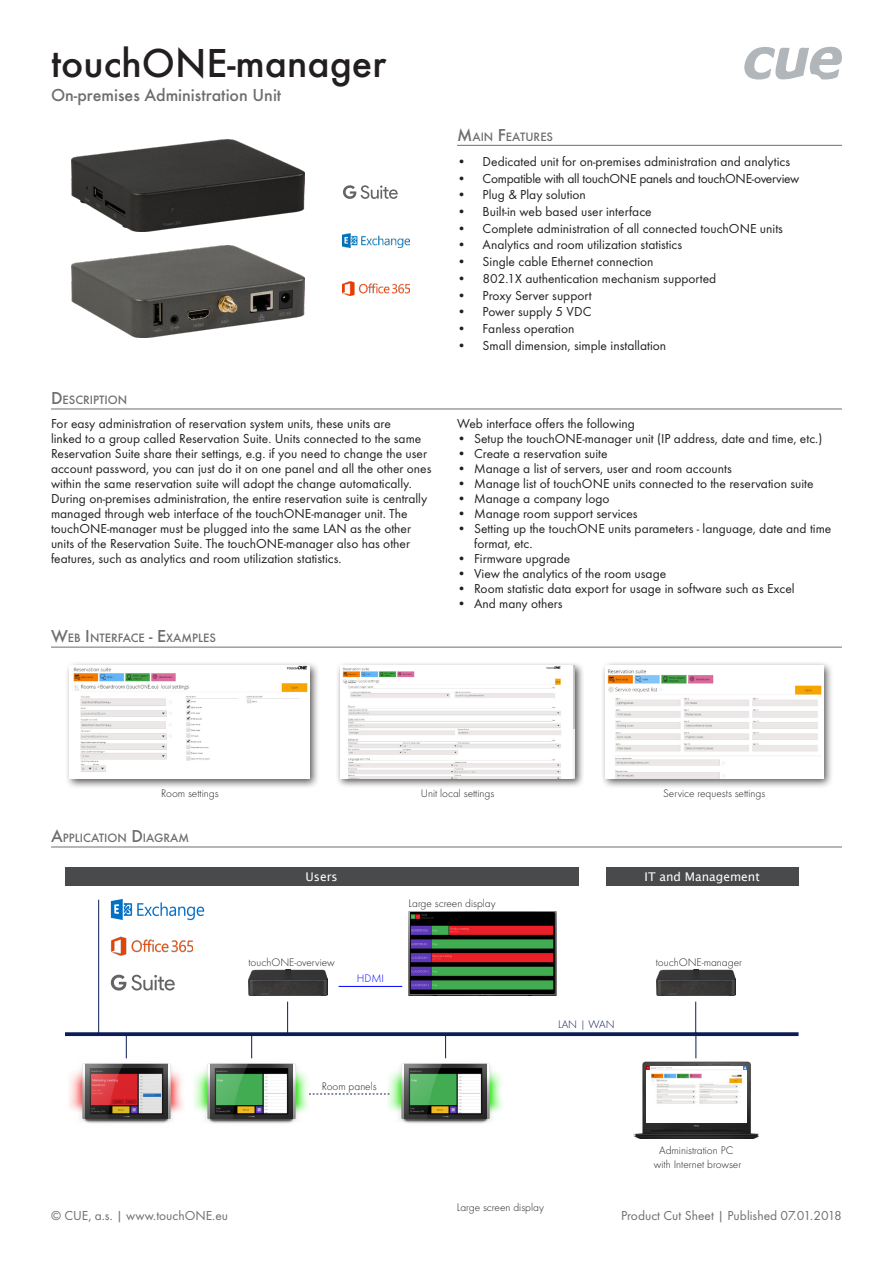
<style>
.page{position:relative;width:893px;height:1263px;background:#fff}
.page>*{position:absolute;margin:0;border:0;box-sizing:border-box;transform-origin:0 0}
.t1{font:500 42px "Futura TOT";color:#231f20}
.t2{font:500 18px "Futura TOT";color:#6e6e6e}
.Text_Normal{font:13.5px/15px "Futura TOT";color:#231f20}
.t3{font:13.5px "Futura TOT";color:#6e6e6e}
.Text_Normal-2{font:13.5px "Futura TOT";letter-spacing:-.02em;color:#231f20}
.Section{font:500 12.6px "Futura TOT";color:#6e6e6e}
.Callout{font:12px "Lucida Sans Unicode";color:#fff}
.Callout-2{font:11.4px "Futura TOT Ligh";color:#231f20}
.Callout-3{font:11.4px "Futura TOT Ligh";color:#0b1e54}
.Callout-4{font:11.4px "Futura TOT Ligh";color:#00f}
.s1{font-size:18px}
</style>
<div class="page">
<svg style="left:744px;top:47px;width:98px;height:33px"></svg>
<hr style="left:457px;top:145px;width:385px;height:1px;background:#6e6e6e">
<hr style="left:51px;top:409px;width:791px;height:1px;background:#6e6e6e">
<img style="left:72px;top:139px;width:233px;height:92px">
<img style="left:72px;top:246px;width:233px;height:92px">
<img style="left:343px;top:233px;width:66px;height:15px">
<img style="left:343px;top:281px;width:66px;height:15px">
<svg style="left:343px;top:185px;width:55px;height:14px"></svg>
<hr style="left:51px;top:847px;width:791px;height:1px;background:#6e6e6e">
<img style="left:194px;top:1048px;width:116px;height:76px">
<img style="left:69px;top:1048px;width:114px;height:76px">
<svg style="left:65px;top:1032px;width:734px;height:4px;background:#1b2d5f"></svg>
<svg style="left:251px;top:1034px;width:1px;height:24px"></svg>
<svg style="left:126px;top:1034px;width:1px;height:24px"></svg>
<hr style="left:287px;top:1002px;width:1px;height:33px;background:#0b1e54">
<svg style="left:445px;top:1034px;width:1px;height:14px"></svg>
<img style="left:387px;top:1048px;width:115px;height:76px">
<svg style="left:309px;top:1094px;width:80px;height:1px"></svg>
<img style="left:248px;top:970px;width:79px;height:26px">
<hr style="left:339px;top:986px;width:63px;height:1px;background:#00f">
<hr style="left:98px;top:900px;width:1px;height:134px;background:#0b1e54">
<img style="left:111px;top:936px;width:82px;height:20px">
<img style="left:111px;top:900px;width:93px;height:20px">
<svg style="left:111px;top:975px;width:64px;height:15px"></svg>
<img style="left:409px;top:911px;width:147px;height:85px">
<img style="left:410px;top:913px;width:144px;height:81px">
<hr style="left:695px;top:1002px;width:1px;height:33px;background:#0b1e54">
<img style="left:656px;top:970px;width:79px;height:26px">
<img style="left:634px;top:1062px;width:125px;height:76px">
<img style="left:646px;top:1066px;width:100px;height:56px">
<svg style="left:695px;top:1035px;width:1px;height:23px"></svg>
<div style="left:65px;top:868px;width:513px;height:18px;background:#494a4b"></div>
<div style="left:606px;top:868px;width:193px;height:18px;background:#494a4b"></div>
<hr style="left:51px;top:647px;width:791px;height:1px;background:#6e6e6e">
<div style="left:65px;top:661px;width:255px;height:128px;background:#231f20;opacity:.75"></div>
<img style="left:70px;top:666px;width:240px;height:113px">
<div style="left:336px;top:662px;width:248px;height:126px;background:#231f20;opacity:.75"></div>
<img style="left:340px;top:666px;width:235px;height:113px">
<div style="left:600px;top:661px;width:234px;height:127px;background:#231f20;opacity:.75"></div>
<img style="left:605px;top:666px;width:218px;height:112px">
<h1 class="t1" style="left:51px;top:39px;width:337px">touchONE-manager</h1>
<h2 class="t2" style="left:51px;top:85px;width:232px">On-premises Administration Unit</h2>
<p class="Section" style="left:51px;top:393px;width:78px"><span class="s1">D</span>ESCRIPTION</p>
<p class="Text_Normal" style="left:51px;top:416px;width:382px">For easy administration of reservation system units, these units are<br>linked to a group called Reservation Suite. Units connected to the same Reservation Suite share their settings, e.g. if you need to change the user account password, you can just do it on one panel and all the other ones within the same reservation suite will adopt the change automatically.</p>
<p class="Text_Normal" style="left:51px;top:491px;width:378px">During on-premises administration, the entire reservation suite is centrally managed through web interface of the touchONE-manager unit. The touchONE-manager must be plugged into the same LAN as the other units of the Reservation Suite. The touchONE-manager also has other features, such as analytics and room utilization statistics.</p>
<p class="Section" style="left:51px;top:631px;width:166px"><span class="s1">W</span>EB <span class="s1">I</span> NTERFACE <span class="s1">- E</span>XAMPLES</p>
<p class="Section" style="left:457px;top:129px;width:98px"><span class="s1">M</span>AIN <span class="s1">F</span>EATURES</p>
<p class="Text_Normal" style="left:457px;top:154px;width:334px">• Dedicated unit for on-premises administration and analytics</p>
<p class="Text_Normal-2" style="left:457px;top:170px;width:344px">• Compatible with all touchONE panels and touchONE-overview</p>
<p class="Text_Normal" style="left:457px;top:187px;width:130px">• Plug &amp; Play solution</p>
<p class="Text_Normal" style="left:457px;top:204px;width:196px">• Built-in web based user interface</p>
<p class="Text_Normal" style="left:457px;top:221px;width:327px">• Complete administration of all connected touchONE units</p>
<p class="Text_Normal" style="left:457px;top:237px;width:227px">• Analytics and room utilization statistics</p>
<p class="Text_Normal" style="left:457px;top:254px;width:198px">• Single cable Ethernet connection</p>
<p class="Text_Normal" style="left:457px;top:271px;width:261px">• 802.1X authentication mechanism supported</p>
<p class="Text_Normal" style="left:457px;top:287px;width:136px">• Proxy Server support</p>
<p class="Text_Normal" style="left:457px;top:304px;width:136px">• Power supply 5 VDC</p>
<p class="Text_Normal" style="left:457px;top:321px;width:119px">• Fanless operation</p>
<p class="Text_Normal" style="left:457px;top:338px;width:211px">• Small dimension, simple installation</p>
<p class="Text_Normal" style="left:457px;top:416px;width:179px">Web interface offers the following</p>
<p class="Text_Normal" style="left:457px;top:431px;width:367px">• Setup the touchONE-manager unit (IP address, date and time, etc.)</p>
<p class="Text_Normal" style="left:457px;top:446px;width:152px">• Create a reservation suite</p>
<p class="Text_Normal" style="left:457px;top:461px;width:276px">• Manage a list of servers, user and room accounts</p>
<p class="Text_Normal" style="left:457px;top:476px;width:358px">• Manage list of touchONE units connected to the reservation suite</p>
<p class="Text_Normal" style="left:457px;top:491px;width:154px">• Manage a company logo</p>
<p class="Text_Normal" style="left:457px;top:506px;width:182px">• Manage room support services</p>
<p class="Text_Normal" style="left:474px;top:521px;width:359px;text-indent:-17px">• Setting up the touchONE units parameters - language, date and time format, etc.</p>
<p class="Text_Normal" style="left:457px;top:551px;width:115px">• Firmware upgrade</p>
<p class="Text_Normal" style="left:457px;top:566px;width:211px">• View the analytics of the room usage</p>
<p class="Text_Normal" style="left:457px;top:581px;width:339px">• Room statistic data export for usage in software such as Excel</p>
<p class="Text_Normal" style="left:457px;top:596px;width:107px">• And many others</p>
<p class="Callout-2" style="left:161px;top:787px;width:59px">Room settings</p>
<p class="Callout-2" style="left:421px;top:787px;width:75px">Unit local settings</p>
<p class="Callout-2" style="left:663px;top:787px;width:104px">Service requests settings</p>
<p class="Section" style="left:51px;top:831px;width:138px"><span class="s1">A</span>PPLICATION <span class="s1">D</span>IAGRAM</p>
<p class="Callout" style="left:306px;top:868px;width:34px">Users</p>
<p class="Callout" style="left:645px;top:868px;width:117px">IT and Management</p>
<p class="Callout-2" style="left:248px;top:955px;width:88px">touchONE-overview</p>
<p class="Callout-4" style="left:357px;top:971px;width:29px">HDMI</p>
<p class="Callout-2" style="left:409px;top:897px;width:89px">Large screen display</p>
<p class="Callout-2" style="left:322px;top:1080px;width:57px">Room panels</p>
<p class="Callout-3" style="left:558px;top:1018px;width:58px">LAN | WAN</p>
<p class="Callout-2" style="left:656px;top:955px;width:88px">touchONE-manager</p>
<p class="Callout-2" style="left:659px;top:1144px;width:76px">Administration PC</p>
<p class="Callout-2" style="left:654px;top:1157px;width:89px">with Internet browser</p>
<p class="Callout-2" style="left:457px;top:1201px;width:89px">Large screen display</p>
<p class="t3" style="left:51px;top:1207px;width:179px">© CUE, a.s. | www.touchONE.eu</p>
<p class="t3" style="left:621px;top:1207px;width:222px">Product Cut Sheet | Published 07.01.2018</p>
</div>
